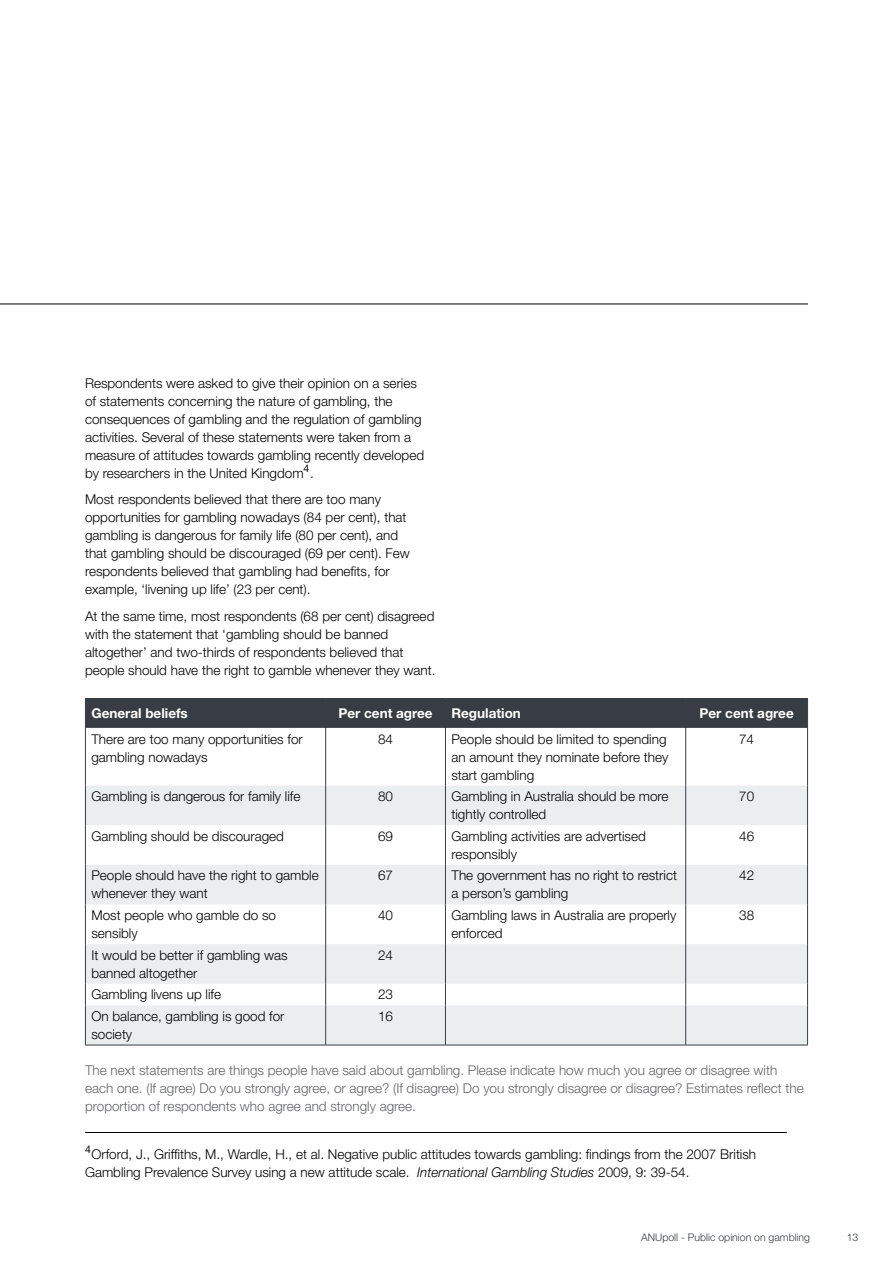
<style>
.page{position:relative;width:893px;height:1263px;background:#fff}
.page>*{position:absolute;margin:0;border:0;box-sizing:border-box;transform-origin:0 0}
.t1{font:300 13.5px/18px "Helvetica Neue LT Std";color:#000}
.t2{font:300 13.5px/18px "Helvetica Neue LT Std";color:#636466}
.t3{font:700 13.5px "Helvetica Neue LT Std";color:#fff}
.t4{font:300 10.5px "Helvetica Neue LT Std";color:#373d42}
.s1{font-style:italic}
</style>
<div class="page">
<hr style="left:0;top:304px;width:808px;height:1px;background:#000">
<hr style="left:85px;top:1132px;width:702px;height:1px;background:#000">
<svg style="left:86px;top:785px;width:721px;height:260px;fill:#ebeeef"></svg>
<div style="left:85px;top:698px;width:723px;height:30px;background:#373d42"></div>
<hr style="left:85px;top:728px;width:1px;height:57px;background:#373d42">
<hr style="left:325px;top:728px;width:1px;height:57px;background:#373d42">
<hr style="left:445px;top:728px;width:1px;height:57px;background:#373d42">
<hr style="left:685px;top:728px;width:1px;height:57px;background:#373d42">
<hr style="left:807px;top:728px;width:1px;height:57px;background:#373d42">
<hr style="left:85px;top:785px;width:1px;height:40px;background:#373d42">
<hr style="left:325px;top:785px;width:1px;height:40px;background:#373d42">
<hr style="left:445px;top:785px;width:1px;height:40px;background:#373d42">
<hr style="left:685px;top:785px;width:1px;height:40px;background:#373d42">
<hr style="left:807px;top:785px;width:1px;height:40px;background:#373d42">
<hr style="left:85px;top:825px;width:1px;height:40px;background:#373d42">
<hr style="left:325px;top:825px;width:1px;height:40px;background:#373d42">
<hr style="left:445px;top:825px;width:1px;height:40px;background:#373d42">
<hr style="left:685px;top:825px;width:1px;height:40px;background:#373d42">
<hr style="left:807px;top:825px;width:1px;height:40px;background:#373d42">
<hr style="left:85px;top:865px;width:1px;height:39px;background:#373d42">
<hr style="left:325px;top:865px;width:1px;height:39px;background:#373d42">
<hr style="left:445px;top:865px;width:1px;height:39px;background:#373d42">
<hr style="left:685px;top:865px;width:1px;height:39px;background:#373d42">
<hr style="left:807px;top:865px;width:1px;height:39px;background:#373d42">
<hr style="left:85px;top:904px;width:1px;height:40px;background:#373d42">
<hr style="left:325px;top:904px;width:1px;height:40px;background:#373d42">
<hr style="left:445px;top:904px;width:1px;height:40px;background:#373d42">
<hr style="left:685px;top:904px;width:1px;height:40px;background:#373d42">
<hr style="left:807px;top:904px;width:1px;height:40px;background:#373d42">
<hr style="left:85px;top:944px;width:1px;height:40px;background:#373d42">
<hr style="left:325px;top:944px;width:1px;height:40px;background:#373d42">
<hr style="left:445px;top:944px;width:1px;height:40px;background:#373d42">
<hr style="left:685px;top:944px;width:1px;height:40px;background:#373d42">
<hr style="left:807px;top:944px;width:1px;height:40px;background:#373d42">
<svg style="left:85px;top:984px;width:1px;height:21px"></svg>
<svg style="left:325px;top:984px;width:1px;height:21px"></svg>
<svg style="left:445px;top:984px;width:1px;height:21px"></svg>
<svg style="left:685px;top:984px;width:1px;height:21px"></svg>
<svg style="left:807px;top:984px;width:1px;height:21px"></svg>
<hr style="left:85px;top:1005px;width:1px;height:40px;background:#373d42">
<hr style="left:325px;top:1005px;width:1px;height:40px;background:#373d42">
<hr style="left:445px;top:1005px;width:1px;height:40px;background:#373d42">
<hr style="left:685px;top:1005px;width:1px;height:40px;background:#373d42">
<hr style="left:807px;top:1005px;width:1px;height:40px;background:#373d42">
<hr style="left:85px;top:1045px;width:241px;height:1px;background:#373d42">
<hr style="left:326px;top:1045px;width:119px;height:1px;background:#373d42">
<hr style="left:445px;top:1045px;width:241px;height:1px;background:#373d42">
<hr style="left:686px;top:1045px;width:122px;height:1px;background:#373d42">
<p class="t1" style="left:85px;top:374px;width:341px">Respondents were asked to give their opinion on a series of statements concerning the nature of gambling, the consequences of gambling and the regulation of gambling activities. Several of these statements were taken from a measure of attitudes towards gambling recently developed by researchers in the United Kingdom<sup>4</sup>.</p>
<p class="t1" style="left:85px;top:490px;width:326px">Most respondents believed that there are too many opportunities for gambling nowadays (84 per cent), that gambling is dangerous for family life (80 per cent), and that gambling should be discouraged (69 per cent). Few respondents believed that gambling had benefits, for example, ‘livening up life’ (23 per cent).</p>
<p class="t1" style="left:85px;top:606px;width:352px">At the same time, most respondents (68 per cent) disagreed with the statement that ‘gambling should be banned altogether’ and two-thirds of respondents believed that people should have the right to gamble whenever they want.</p>
<p class="t3" style="left:91px;top:705px;width:98px">General beliefs</p>
<p class="t3" style="left:338px;top:705px;width:96px">Per cent agree</p>
<p class="t3" style="left:451px;top:705px;width:71px">Regulation</p>
<p class="t3" style="left:699px;top:705px;width:96px">Per cent agree</p>
<p class="t1" style="left:91px;top:729px;width:213px">There are too many opportunities for gambling nowadays</p>
<p class="t1" style="left:378px;top:729px;width:17px">84</p>
<p class="t1" style="left:451px;top:729px;width:218px">People should be limited to spending an amount they nominate before they start gambling</p>
<p class="t1" style="left:739px;top:729px;width:17px">74</p>
<p class="t1" style="left:91px;top:787px;width:211px">Gambling is dangerous for family life</p>
<p class="t1" style="left:378px;top:787px;width:17px">80</p>
<p class="t1" style="left:451px;top:787px;width:219px">Gambling in Australia should be more tightly controlled</p>
<p class="t1" style="left:739px;top:787px;width:17px">70</p>
<p class="t1" style="left:91px;top:827px;width:194px">Gambling should be discouraged</p>
<p class="t1" style="left:378px;top:827px;width:17px">69</p>
<p class="t1" style="left:451px;top:827px;width:196px">Gambling activities are advertised responsibly</p>
<p class="t1" style="left:739px;top:827px;width:17px">46</p>
<p class="t1" style="left:91px;top:866px;width:229px">People should have the right to gamble whenever they want</p>
<p class="t1" style="left:378px;top:866px;width:17px">67</p>
<p class="t1" style="left:451px;top:866px;width:227px">The government has no right to restrict a person’s gambling</p>
<p class="t1" style="left:739px;top:866px;width:17px">42</p>
<p class="t1" style="left:91px;top:906px;width:186px">Most people who gamble do so sensibly</p>
<p class="t1" style="left:378px;top:906px;width:17px">40</p>
<p class="t1" style="left:451px;top:906px;width:226px">Gambling laws in Australia are properly enforced</p>
<p class="t1" style="left:739px;top:906px;width:17px">38</p>
<p class="t1" style="left:91px;top:946px;width:198px">It would be better if gambling was banned altogether</p>
<p class="t1" style="left:378px;top:946px;width:17px">24</p>
<p class="t1" style="left:91px;top:985px;width:131px">Gambling livens up life</p>
<p class="t1" style="left:378px;top:985px;width:17px">23</p>
<p class="t1" style="left:91px;top:1007px;width:195px">On balance, gambling is good for society</p>
<p class="t1" style="left:378px;top:1007px;width:17px">16</p>
<p class="t2" style="left:85px;top:1061px;width:720px">The next statements are things people have said about gambling. Please indicate how much you agree or disagree with each one. (If agree) Do you strongly agree, or agree? (If disagree) Do you strongly disagree or disagree? Estimates reflect the proportion of respondents who agree and strongly agree.</p>
<p class="t1" style="left:85px;top:1145px;width:673px"><sup>4</sup>Orford, J., Griffiths, M., Wardle, H., et al. Negative public attitudes towards gambling: findings from the 2007 British<br>Gambling Prevalence Survey using a new attitude scale. <span class="s1">International Gambling Studies</span> 2009, 9: 39-54.</p>
<p class="t4" style="left:641px;top:1231px;width:170px">anupoll - Public opinion on gambling</p>
<p class="t4" style="left:847px;top:1231px;width:13px">13</p>
</div>
